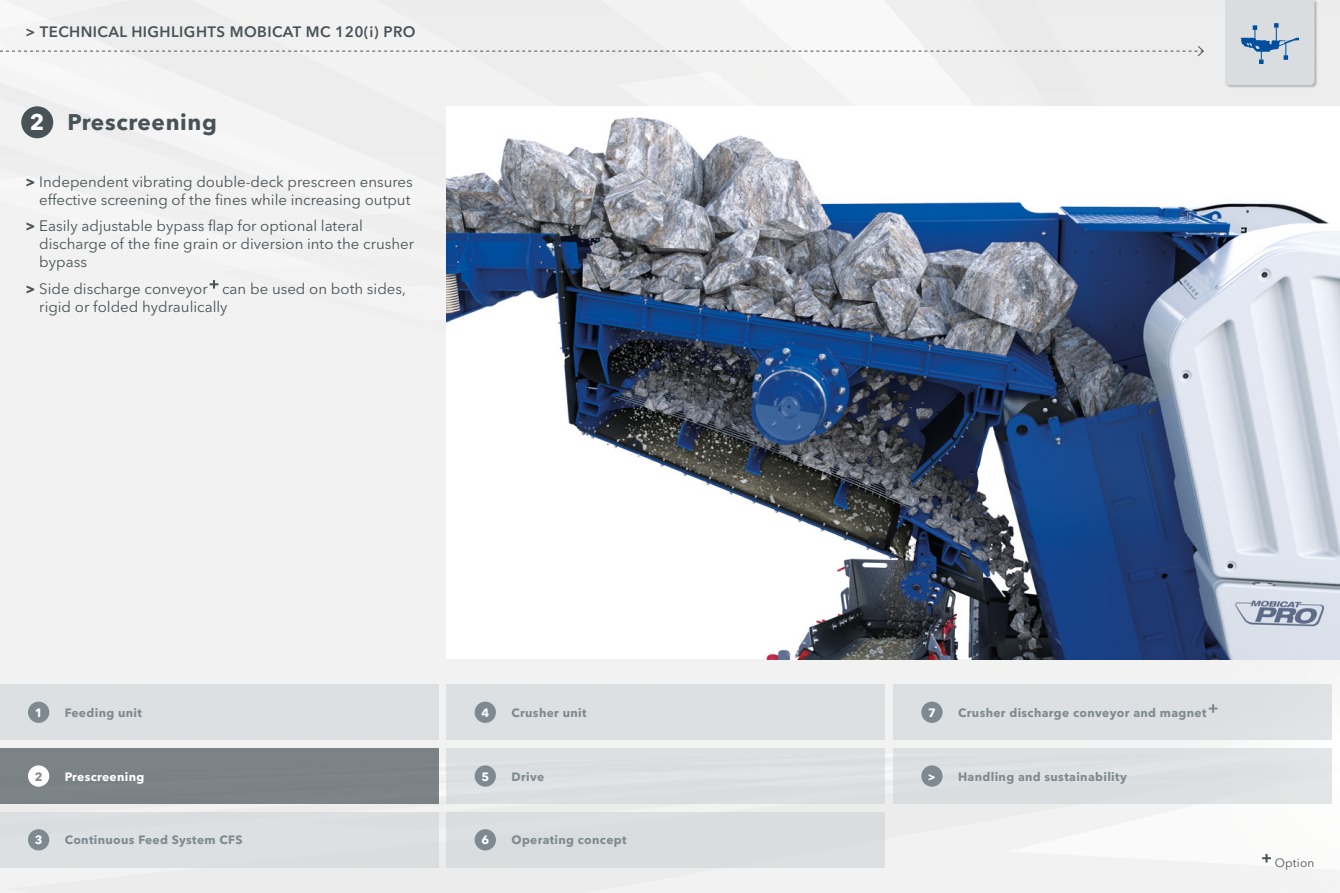
<style>
.page{position:relative;width:1340px;height:893px;background:#fff}
.page>*{position:absolute;margin:0;border:0;box-sizing:border-box;transform-origin:0 0}
.t1{font:700 22.5px "Avenir Next LT Pro";letter-spacing:.03em;color:#485358}
.t2{font:15px/18px "Avenir Next LT Pro";color:#485358}
.t3{font:600 15px "Avenir Next LT Pro";letter-spacing:.03em;color:#485358}
.t4{font:700 12px "Avenir Next LT Pro";letter-spacing:.03em;color:#7f8a90}
.t5{font:700 12px "Avenir Next LT Pro";letter-spacing:.03em;color:#fff}
.t6{font:12px "Avenir Next LT Pro";letter-spacing:.01em;color:#485358}
.s1{color:#fff}
.s2{font-weight:700}
</style>
<div class="page">
<div style="left:0;top:0;width:1339px;height:893px;background:#f2f2f2"></div>
<img style="left:446px;top:106px;width:893px;height:553px">
<div style="left:0;top:748px;width:438px;height:56px;background:#7b8386"></div>
<div style="left:28px;top:765px;width:21px;height:22px;background:#fff;border-radius:50%"></div>
<svg style="left:210px;top:280px;width:8px;height:9px"></svg>
<div style="left:21px;top:106px;width:32px;height:32px;background:#485358;border-radius:50%"></div>
<svg style="left:0;top:45px;width:1204px;height:12px"></svg>
<div style="left:1224px;top:0;width:93px;height:88px;background:#000;opacity:.5"></div>
<svg style="left:1262px;top:854px;width:8px;height:8px"></svg>
<div style="left:446px;top:748px;width:438px;height:56px;background:#dce0e2"></div>
<div style="left:474px;top:765px;width:22px;height:22px;background:#7f8a90;border-radius:50%"></div>
<div style="left:446px;top:812px;width:438px;height:55px;background:#d9dddf"></div>
<div style="left:474px;top:829px;width:22px;height:21px;background:#7f8a90;border-radius:50%"></div>
<div style="left:893px;top:685px;width:438px;height:55px;background:#dce0e2"></div>
<svg style="left:1208px;top:704px;width:9px;height:9px"></svg>
<div style="left:921px;top:702px;width:21px;height:21px;background:#7f8a90;border-radius:50%"></div>
<div style="left:0;top:812px;width:438px;height:55px;background:#dce0e1"></div>
<div style="left:28px;top:829px;width:21px;height:21px;background:#7f8a90;border-radius:50%"></div>
<div style="left:0;top:685px;width:438px;height:55px;background:#dce0e2"></div>
<div style="left:28px;top:702px;width:21px;height:21px;background:#7f8a90;border-radius:50%"></div>
<div style="left:446px;top:685px;width:438px;height:55px;background:#dce0e2"></div>
<div style="left:474px;top:702px;width:22px;height:21px;background:#7f8a90;border-radius:50%"></div>
<div style="left:893px;top:748px;width:438px;height:56px;background:#dce0e2"></div>
<div style="left:921px;top:765px;width:21px;height:22px;background:#7f8a90;border-radius:50%"></div>
<svg style="left:1225px;top:0;width:89px;height:85px;background:#cbd3da"></svg>
<p class="t3" style="left:26px;top:22px;width:391px">&gt; TECHNICAL HIGHLIGHTS MOBICAT MC 120(i) PRO</p>
<h1 class="t1" style="left:30px;top:109px;width:188px"><span class="s1">2</span> Prescreening</h1>
<p class="t2" style="left:26px;top:172px;width:389px;text-align:right"><span class="s2">&gt;</span> Independent vibrating double-deck prescreen ensures effective screening of the fines while increasing output</p>
<p class="t2" style="left:39px;top:217px;width:376px;text-indent:-14px"><span class="s2">&gt;</span> Easily adjustable bypass flap for optional lateral discharge of the fine grain or diversion into the crusher bypass</p>
<p class="t2" style="left:39px;top:279px;width:368px;text-indent:-14px"><span class="s2">&gt;</span> Side discharge conveyor can be used on both sides, rigid or folded hydraulically</p>
<p class="t5" style="left:35px;top:705px;width:9px">1</p>
<p class="t4" style="left:65px;top:705px;width:79px">Feeding unit</p>
<p class="t5" style="left:481px;top:705px;width:9px">4</p>
<p class="t4" style="left:511px;top:705px;width:77px">Crusher unit</p>
<p class="t4" style="left:35px;top:769px;width:9px">2</p>
<p class="t5" style="left:65px;top:769px;width:81px">Prescreening</p>
<p class="t5" style="left:35px;top:833px;width:9px">3</p>
<p class="t4" style="left:65px;top:833px;width:179px">Continuous Feed System CFS</p>
<p class="t5" style="left:481px;top:769px;width:9px">5</p>
<p class="t4" style="left:511px;top:769px;width:34px">Drive</p>
<p class="t5" style="left:481px;top:833px;width:9px">6</p>
<p class="t4" style="left:511px;top:833px;width:117px">Operating concept</p>
<p class="t5" style="left:928px;top:705px;width:9px">7</p>
<p class="t4" style="left:958px;top:705px;width:250px">Crusher discharge conveyor and magnet</p>
<p class="t4" style="left:927px;top:769px;width:200px"><span class="s1">&gt;</span> Handling and sustainability</p>
<p class="t6" style="left:1274px;top:856px;width:41px">Option</p>
</div>
